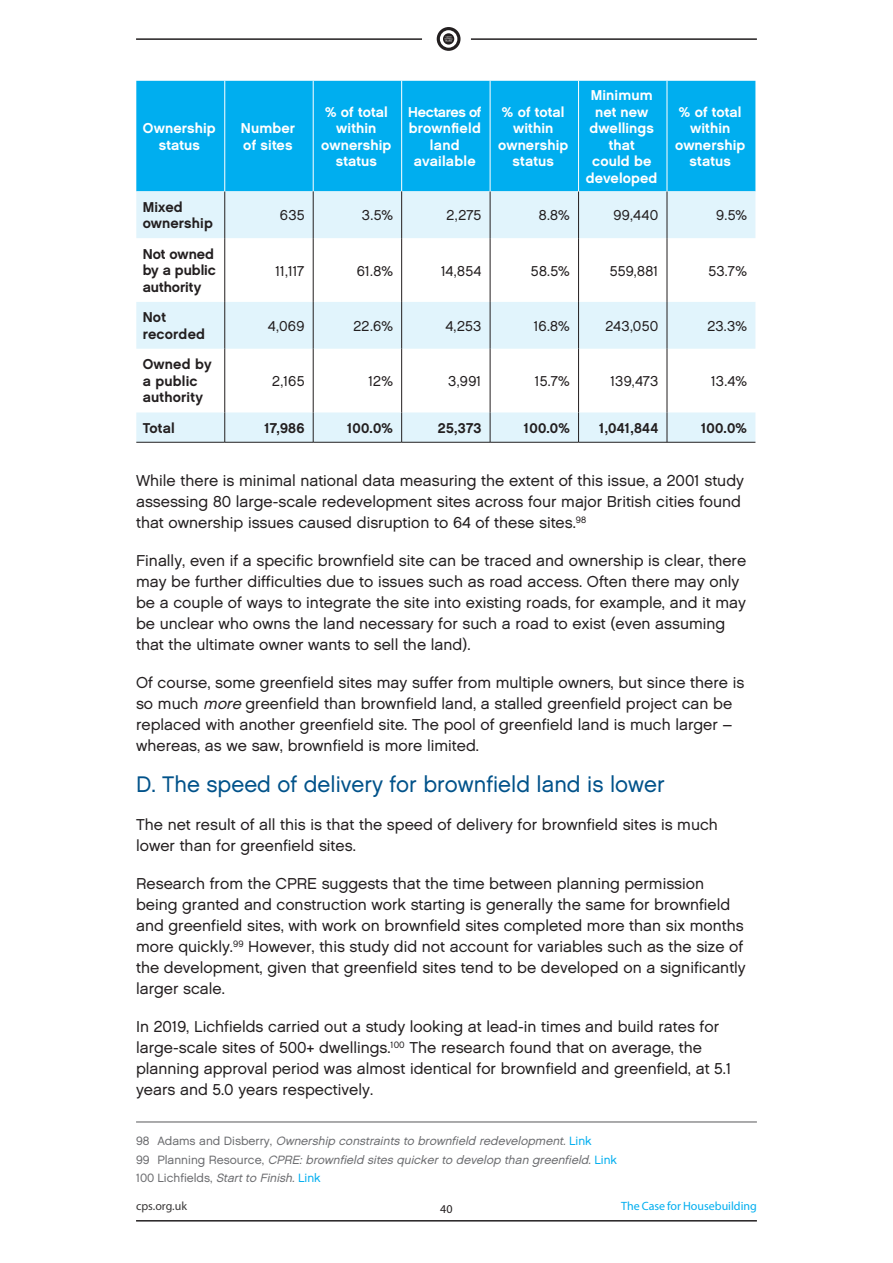
<style>
.page{position:relative;width:893px;height:1263px;background:#fff}
.page>*{position:absolute;margin:0;border:0;box-sizing:border-box;transform-origin:0 0}
.Blue_bullets{font:22.5px "Chalet London Nineteen Sixty";color:#01528a}
.t1{font:15.75px/21px "Chalet London Nineteen Sixty";color:#231f20}
.Figure_caption{font:14.25px/16.5px "Chalet New York Nineteen Sixty";letter-spacing:.01em;color:#fff;text-align:center}
.Figure_caption-2{font:14.25px "Chalet London Nineteen Sixty";letter-spacing:.015em;color:#231f20}
.Figure_caption-3{font:14.25px/16.5px "Chalet New York Nineteen Sixty";letter-spacing:.01em;color:#231f20}
.t2{font:italic 12px "Chalet London Nineteen Sixty";color:#6c6d70}
.t3{font:12px "Chalet London Nineteen Sixty";color:#6c6d70}
.Cover_Title{font:12px "Myriad Pro";color:#00aeef}
.Cover_Title-2{font:12px "Myriad Pro";color:#3a3838}
.Page_Nos{font:12px "Myriad Pro";color:#231f20}
.s1{font-style:italic}
.s2{font-style:normal}
.s3{font-style:normal;color:#00aeef}
.s4{color:#00aeef}
</style>
<div class="page">
<hr style="left:136px;top:1220px;width:621px;height:1px;background:#231f20">
<hr style="left:136px;top:1121px;width:621px;height:1px;background:#57585a">
<svg style="left:437px;top:27px;width:23px;height:24px"></svg>
<hr style="left:136px;top:38px;width:286px;height:2px;background:#231f20">
<hr style="left:471px;top:38px;width:286px;height:2px;background:#231f20">
<div style="left:136px;top:81px;width:619px;height:110px;background:#00aeef"></div>
<svg style="left:136px;top:191px;width:619px;height:251px"></svg>
<hr style="left:224px;top:191px;width:1px;height:47px;background:#231f20">
<hr style="left:224px;top:238px;width:1px;height:64px;background:#231f20">
<hr style="left:224px;top:302px;width:1px;height:47px;background:#231f20">
<hr style="left:224px;top:349px;width:1px;height:63px;background:#231f20">
<hr style="left:224px;top:412px;width:1px;height:30px;background:#231f20">
<hr style="left:224px;top:81px;width:1px;height:110px;background:#fff">
<hr style="left:313px;top:81px;width:1px;height:110px;background:#fff">
<hr style="left:401px;top:81px;width:1px;height:110px;background:#fff">
<hr style="left:313px;top:191px;width:1px;height:47px;background:#231f20">
<hr style="left:401px;top:191px;width:1px;height:47px;background:#231f20">
<hr style="left:490px;top:191px;width:1px;height:47px;background:#231f20">
<hr style="left:578px;top:191px;width:1px;height:47px;background:#231f20">
<hr style="left:667px;top:191px;width:1px;height:47px;background:#231f20">
<hr style="left:313px;top:238px;width:1px;height:64px;background:#231f20">
<hr style="left:401px;top:238px;width:1px;height:64px;background:#231f20">
<hr style="left:490px;top:238px;width:1px;height:64px;background:#231f20">
<hr style="left:578px;top:238px;width:1px;height:64px;background:#231f20">
<hr style="left:667px;top:238px;width:1px;height:64px;background:#231f20">
<hr style="left:313px;top:302px;width:1px;height:47px;background:#231f20">
<hr style="left:401px;top:302px;width:1px;height:47px;background:#231f20">
<hr style="left:490px;top:302px;width:1px;height:47px;background:#231f20">
<hr style="left:578px;top:302px;width:1px;height:47px;background:#231f20">
<hr style="left:667px;top:302px;width:1px;height:47px;background:#231f20">
<hr style="left:313px;top:349px;width:1px;height:63px;background:#231f20">
<hr style="left:401px;top:349px;width:1px;height:63px;background:#231f20">
<hr style="left:490px;top:349px;width:1px;height:63px;background:#231f20">
<hr style="left:578px;top:349px;width:1px;height:63px;background:#231f20">
<hr style="left:667px;top:349px;width:1px;height:63px;background:#231f20">
<hr style="left:313px;top:412px;width:1px;height:30px;background:#231f20">
<hr style="left:401px;top:412px;width:1px;height:30px;background:#231f20">
<hr style="left:490px;top:412px;width:1px;height:30px;background:#231f20">
<hr style="left:578px;top:412px;width:1px;height:30px;background:#231f20">
<hr style="left:667px;top:412px;width:1px;height:30px;background:#231f20">
<hr style="left:136px;top:442px;width:89px;height:1px;background:#231f20">
<hr style="left:225px;top:442px;width:88px;height:1px;background:#231f20">
<hr style="left:313px;top:442px;width:89px;height:1px;background:#231f20">
<hr style="left:402px;top:442px;width:88px;height:1px;background:#231f20">
<hr style="left:490px;top:442px;width:89px;height:1px;background:#231f20">
<hr style="left:579px;top:442px;width:88px;height:1px;background:#231f20">
<hr style="left:667px;top:442px;width:88px;height:1px;background:#231f20">
<hr style="left:490px;top:81px;width:1px;height:110px;background:#fff">
<hr style="left:578px;top:81px;width:1px;height:110px;background:#fff">
<hr style="left:667px;top:81px;width:1px;height:110px;background:#fff">
<p class="Figure_caption" style="left:143px;top:120px;width:74px">Ownership status</p>
<p class="Figure_caption" style="left:241px;top:120px;width:56px;text-align:left">Number of sites</p>
<p class="Figure_caption" style="left:321px;top:103px;width:72px">% of total within ownership status</p>
<p class="Figure_caption" style="left:408px;top:103px;width:75px">Hectares of brownfield land available</p>
<p class="Figure_caption" style="left:498px;top:103px;width:72px">% of total within ownership status</p>
<p class="Figure_caption" style="left:586px;top:87px;width:73px">Minimum net new dwellings that<br>could be developed</p>
<p class="Figure_caption" style="left:675px;top:103px;width:72px">% of total within ownership status</p>
<p class="Figure_caption-3" style="left:143px;top:199px;width:72px">Mixed ownership</p>
<p class="Figure_caption-2" style="left:280px;top:207px;width:26px">635</p>
<p class="Figure_caption-2" style="left:362px;top:207px;width:33px">3.5%</p>
<p class="Figure_caption-2" style="left:446px;top:207px;width:37px">2,275</p>
<p class="Figure_caption-2" style="left:539px;top:207px;width:33px">8.8%</p>
<p class="Figure_caption-2" style="left:613px;top:207px;width:46px">99,440</p>
<p class="Figure_caption-2" style="left:716px;top:207px;width:32px">9.5%</p>
<p class="Figure_caption-3" style="left:143px;top:246px;width:75px">Not owned by a public authority</p>
<p class="Figure_caption-2" style="left:276px;top:262px;width:30px">11,117</p>
<p class="Figure_caption-2" style="left:357px;top:262px;width:38px">61.8%</p>
<p class="Figure_caption-2" style="left:441px;top:262px;width:42px">14,854</p>
<p class="Figure_caption-2" style="left:531px;top:262px;width:40px">58.5%</p>
<p class="Figure_caption-2" style="left:610px;top:262px;width:50px">559,881</p>
<p class="Figure_caption-2" style="left:708px;top:262px;width:40px">53.7%</p>
<p class="Figure_caption-3" style="left:143px;top:309px;width:64px">Not recorded</p>
<p class="Figure_caption-2" style="left:268px;top:317px;width:38px">4,069</p>
<p class="Figure_caption-2" style="left:353px;top:317px;width:41px">22.6%</p>
<p class="Figure_caption-2" style="left:445px;top:317px;width:38px">4,253</p>
<p class="Figure_caption-2" style="left:534px;top:317px;width:38px">16.8%</p>
<p class="Figure_caption-2" style="left:606px;top:317px;width:54px">243,050</p>
<p class="Figure_caption-2" style="left:707px;top:317px;width:41px">23.3%</p>
<p class="Figure_caption-3" style="left:143px;top:356px;width:70px">Owned by a public authority</p>
<p class="Figure_caption-2" style="left:272px;top:373px;width:34px">2,165</p>
<p class="Figure_caption-2" style="left:368px;top:373px;width:26px">12%</p>
<p class="Figure_caption-2" style="left:448px;top:373px;width:35px">3,991</p>
<p class="Figure_caption-2" style="left:535px;top:373px;width:36px">15.7%</p>
<p class="Figure_caption-2" style="left:611px;top:373px;width:49px">139,473</p>
<p class="Figure_caption-2" style="left:711px;top:373px;width:37px">13.4%</p>
<p class="Figure_caption-3" style="left:143px;top:419px;width:34px">Total</p>
<p class="Figure_caption-3" style="left:264px;top:419px;width:42px">17,986</p>
<p class="Figure_caption-3" style="left:347px;top:419px;width:48px">100.0%</p>
<p class="Figure_caption-3" style="left:438px;top:419px;width:45px">25,373</p>
<p class="Figure_caption-3" style="left:524px;top:419px;width:48px">100.0%</p>
<p class="Figure_caption-3" style="left:599px;top:419px;width:61px">1,041,844</p>
<p class="Figure_caption-3" style="left:701px;top:419px;width:48px">100.0%</p>
<p class="t1" style="left:136px;top:470px;width:609px">While there is minimal national data measuring the extent of this issue, a 2001 study assessing 80 large-scale redevelopment sites across four major British cities found that ownership issues caused disruption to 64 of these sites.<sup>98</sup></p>
<p class="t1" style="left:136px;top:550px;width:612px">Finally, even if a specific brownfield site can be traced and ownership is clear, there may be further difficulties due to issues such as road access. Often there may only be a couple of ways to integrate the site into existing roads, for example, and it may be unclear who owns the land necessary for such a road to exist (even assuming that the ultimate owner wants to sell the land).</p>
<p class="t1" style="left:136px;top:672px;width:610px">Of course, some greenfield sites may suffer from multiple owners, but since there is so much <span class="s1">more</span> greenfield than brownfield land, a stalled greenfield project can be replaced with another greenfield site. The pool of greenfield land is much larger – whereas, as we saw, brownfield is more limited.</p>
<p class="Blue_bullets" style="left:136px;top:771px;width:530px">D. The speed of delivery for brownfield land is lower</p>
<p class="t1" style="left:136px;top:814px;width:583px">The net result of all this is that the speed of delivery for brownfield sites is much lower than for greenfield sites.</p>
<p class="t1" style="left:136px;top:873px;width:611px">Research from the CPRE suggests that the time between planning permission being granted and construction work starting is generally the same for brownfield and greenfield sites, with work on brownfield sites completed more than six months more quickly.<sup>99</sup> However, this study did not account for variables such as the size of the development, given that greenfield sites tend to be developed on a significantly larger scale.</p>
<p class="t1" style="left:136px;top:1016px;width:597px">In 2019, Lichfields carried out a study looking at lead-in times and build rates for large-scale sites of 500+ dwellings.<sup>100</sup> The research found that on average, the planning approval period was almost identical for brownfield and greenfield, at 5.1 years and 5.0 years respectively.</p>
<p class="t2" style="left:136px;top:1133px;width:457px"><span class="s2">9 8 A d a m s a n d D i s b e r r y ,</span> Ownership constraints to brownfield redevelopment. <span class="s3">L i n k</span></p>
<p class="t2" style="left:136px;top:1152px;width:483px"><span class="s2">9 9 P l a n n i n g R e s o u r c e ,</span> CPRE:brownfield sites quickerto develop than greenfield<span class="s2">.</span> <span class="s3">L i n k</span></p>
<p class="t3" style="left:136px;top:1171px;width:186px">100 Lichfields, <span class="s1">Startto Finish.</span><span class="s4">Link</span></p>
<p class="Cover_Title-2" style="left:136px;top:1198px;width:52px">cps.org.uk</p>
<p class="Page_Nos" style="left:440px;top:1201px;width:14px">40</p>
<p class="Cover_Title" style="left:621px;top:1198px;width:137px">The Case for Housebuilding</p>
</div>
